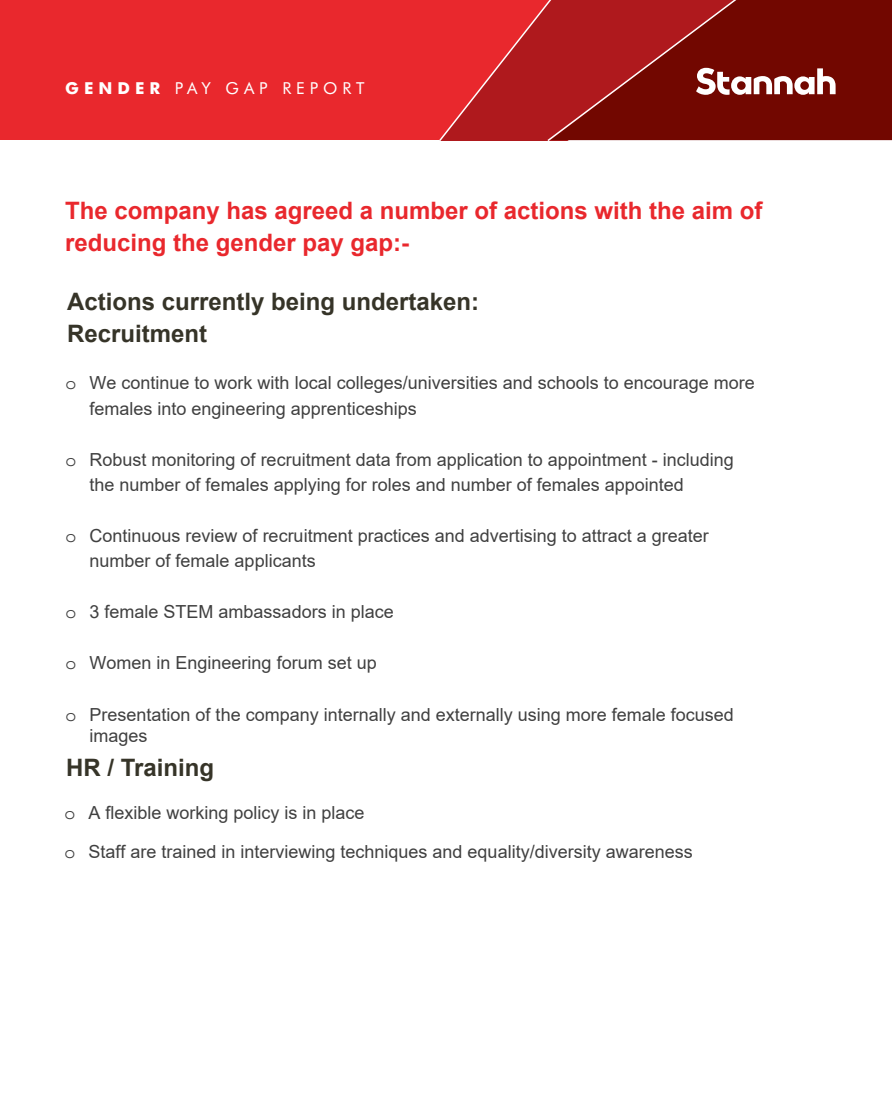
<style>
.page{position:relative;width:892px;height:1101px;background:#fff}
.page>*{position:absolute;margin:0;border:0;box-sizing:border-box;transform-origin:0 0}
.t1{font:700 24px/31.5px "Arial";color:#e9282d}
.t2{font:700 24px/31.5px "Arial";color:#363428}
.t3{font:18px/25.3px "Arial";color:#404040}
.t4{font:16.5px "Futura BT";letter-spacing:.3em;color:#fff}
.s1{font-weight:700}
.s2{font-family:"Courier Std"}
</style>
<div class="page">
<div style="left:0;top:0;width:892px;height:140px;background:#e9282d"></div>
<div style="left:836px;top:0;width:56px;height:140px;background:#720700"></div>
<svg style="left:439px;top:0;width:397px;height:141px;background:#9f1d1c"></svg>
<p class="t4" style="left:65px;top:79px;width:301px"><span class="s1">GENDER</span> PAY GAP REPORT</p>
<h1 class="t1" style="left:65px;top:195px;width:699px">The company has agreed a number of actions with the aim of reducing the gender pay gap:-</h1>
<h1 class="t2" style="left:67px;top:286px;width:414px">Actions currently being undertaken:<br>Recruitment</h1>
<p class="t3" style="left:90px;top:370px;width:667px;text-indent:-24px"><span class="s2">o</span> We continue to work with local colleges/universities and schools to encourage more females into engineering apprenticeships</p>
<p class="t3" style="left:90px;top:446px;width:646px;text-indent:-24px"><span class="s2">o</span> Robust monitoring of recruitment data from application to appointment - including the number of females applying for roles and number of females appointed</p>
<p class="t3" style="left:90px;top:523px;width:621px;text-indent:-24px"><span class="s2">o</span> Continuous review of recruitment practices and advertising to attract a greater number of female applicants</p>
<p class="t3" style="left:66px;top:599px;width:330px"><span class="s2">o</span> 3 female STEM ambassadors in place</p>
<p class="t3" style="left:66px;top:650px;width:313px"><span class="s2">o</span> Women in Engineering forum set up</p>
<p class="t3" style="left:90px;top:703px;width:646px;line-height:21.6px;text-indent:-24px"><span class="s2">o</span> Presentation of the company internally and externally using more female focused images</p>
<h1 class="t2" style="left:66px;top:751px;width:150px">HR / Training</h1>
<p class="t3" style="left:64px;top:793px;width:630px;line-height:39px"><span class="s2">o</span> A flexible working policy is in place<br><span class="s2">o</span> Staff are trained in interviewing techniques and equality/diversity awareness</p>
</div>
